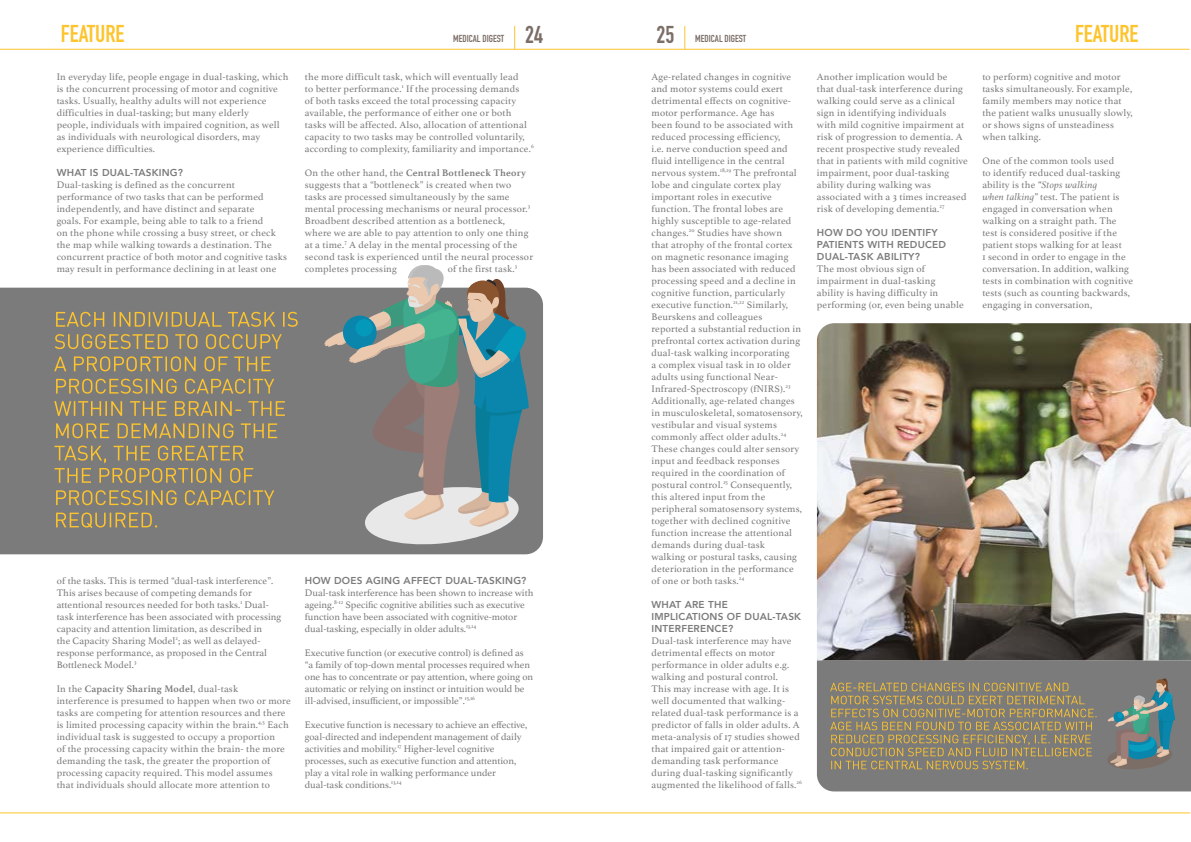
<style>
.page{position:relative;width:1191px;height:842px;background:#fff}
.page>*{position:absolute;margin:0;border:0;box-sizing:border-box;transform-origin:0 0}
.t1{font:700 24px "DIN Condensed";color:#fdc42d}
.t2{font:700 24px "DIN Condensed";color:#7b6e67}
.t3{font:10px/12px "Athelas";letter-spacing:.02em;color:#7c7b7b}
.t4{font:10px/12px "Athelas";color:#7c7b7b}
.t5{font:800 10px/12px "Avenir";letter-spacing:.02em;color:#7c7b7b}
.t6{font:700 10px "DIN Condensed";color:#7b6e67}
.s1{font-weight:700}
.s2{font-style:italic}
</style>
<div class="page">
<div style="left:0;top:288px;width:543px;height:266px;background:#7c7b7b"></div>
<svg style="left:56px;top:512px;width:101px;height:16px"></svg>
<svg style="left:56px;top:490px;width:218px;height:15px"></svg>
<svg style="left:55px;top:446px;width:198px;height:37px"></svg>
<svg style="left:56px;top:423px;width:221px;height:15px"></svg>
<svg style="left:54px;top:401px;width:231px;height:15px"></svg>
<svg style="left:56px;top:379px;width:218px;height:15px"></svg>
<svg style="left:54px;top:356px;width:217px;height:15px"></svg>
<svg style="left:55px;top:334px;width:227px;height:15px"></svg>
<svg style="left:56px;top:312px;width:242px;height:15px"></svg>
<svg style="left:514px;top:26px;width:1px;height:23px"></svg>
<hr style="left:0;top:49px;width:1189px;height:1px;background:#fdc42d">
<hr style="left:0;top:813px;width:1190px;height:1px;background:#fdc42d">
<svg style="left:323px;top:265px;width:206px;height:282px"></svg>
<svg style="left:684px;top:26px;width:1px;height:23px"></svg>
<img style="left:817px;top:323px;width:374px;height:337px">
<div style="left:817px;top:660px;width:374px;height:131px;background:#7c7b7b"></div>
<svg style="left:1106px;top:677px;width:69px;height:93px"></svg>
<svg style="left:830px;top:683px;width:266px;height:86px"></svg>
<h1 class="t1" style="left:61px;top:17px;width:65px">FEATURE</h1>
<p class="t6" style="left:453px;top:32px;width:52px">MEDICAL DIGEST</p>
<h1 class="t2" style="left:525px;top:18px;width:19px">24</h1>
<h1 class="t2" style="left:656px;top:18px;width:19px">25</h1>
<p class="t6" style="left:695px;top:32px;width:52px">MEDICAL DIGEST</p>
<h1 class="t1" style="left:1075px;top:17px;width:65px">FEATURE</h1>
<p class="t3" style="left:651px;top:70px;width:153px">Age-related changes in cognitive and motor systems could exert detrimental effects on cognitive&shy;motor performance. Age has<br>been found to be associated with reduced processing efficiency,<br>i.e. nerve conduction speed and fluid intelligence in the central nervous system.<sup>18,19</sup> The prefrontal lobe and cingulate cortex play important roles in executive function. The frontal lobes are highly susceptible to age-related changes.<sup>20</sup> Studies have shown<br>that atrophy of the frontal cortex on magnetic resonance imaging has been associated with reduced processing speed and a decline in cognitive function, particularly executive function.<sup>21,22</sup> Similarly,<br>Beurskens and colleagues<br>reported a substantial reduction in prefrontal cortex activation during dual-task walking incorporating<br>a complex visual task in 10 older adults using functional Near-<br>Infrared-Spectroscopy (fNIRS).<sup>23<br></sup>Additionally, age-related changes in musculoskeletal, somatosensory, vestibular and visual systems commonly affect older adults.<sup>24<br></sup>These changes could alter sensory input and feedback responses required in the coordination of postural control.<sup>25</sup> Consequently, this altered input from the peripheral somatosensory systems, together with declined cognitive function increase the attentional demands during dual-task<br>walking or postural tasks, causing deterioration in the performance of one or both tasks.<sup>24</sup></p>
<p class="t5" style="left:651px;top:598px;width:151px">WHAT ARE THE<br>IMPLICATIONS OF DUAL-TASK<br>INTERFERENCE?</p>
<p class="t3" style="left:651px;top:634px;width:152px">Dual-task interference may have detrimental effects on motor performance in older adults e.g. walking and postural control.<br>This may increase with age. It is well documented that walking&shy;related dual-task performance is a predictor of falls in older adults. A meta-analysis of 17 studies showed that impaired gait or attention&shy;demanding task performance during dual-tasking significantly augmented the likelihood of falls.<sup>26</sup></p>
<p class="t3" style="left:57px;top:70px;width:233px">In everyday life, people engage in dual-tasking, which is the concurrent processing of motor and cognitive tasks. Usually, healthy adults will not experience difficulties in dual-tasking; but many elderly<br>people, individuals with impaired cognition, as well as individuals with neurological disorders, may experience difficulties.</p>
<p class="t5" style="left:57px;top:166px;width:128px">WHAT IS DUAL-TASKING?</p>
<p class="t3" style="left:57px;top:178px;width:232px">Dual-tasking is defined as the concurrent performance of two tasks that can be performed independently, and have distinct and separate<br>goals. For example, being able to talk to a friend<br>on the phone while crossing a busy street, or check the map while walking towards a destination. The concurrent practice of both motor and cognitive tasks may result in performance declining in at least one</p>
<p class="t3" style="left:305px;top:70px;width:230px">the more difficult task, which will eventually lead<br>to better performance.<sup>1</sup> If the processing demands<br>of both tasks exceed the total processing capacity available, the performance of either one or both tasks will be affected. Also, allocation of attentional capacity to two tasks may be controlled voluntarily, according to complexity, familiarity and importance.<sup>6</sup></p>
<p class="t3" style="left:305px;top:166px;width:230px">On the other hand, the <span class="s1">Central Bottleneck Theory </span>suggests that a “bottleneck” is created when two tasks are processed simultaneously by the same mental processing mechanisms or neural processor.<sup>3<br></sup>Broadbent described attention as a bottleneck, where we are able to pay attention to only one thing at a time.<sup>7</sup> A delay in the mental processing of the second task is experienced until the neural processor completes processing</p>
<p class="t3" style="left:817px;top:70px;width:152px">Another implication would be<br>that dual-task interference during walking could serve as a clinical sign in identifying individuals with mild cognitive impairment at risk of progression to dementia. A recent prospective study revealed that in patients with mild cognitive impairment, poor dual-tasking ability during walking was associated with a 3 times increased risk of developing dementia.<sup>27</sup></p>
<p class="t5" style="left:817px;top:226px;width:131px">HOW DO YOU IDENTIFY<br>PATIENTS WITH REDUCED<br>DUAL-TASK ABILITY?</p>
<p class="t3" style="left:817px;top:262px;width:148px">The most obvious sign of impairment in dual-tasking ability is having difficulty in performing (or, even being unable</p>
<p class="t3" style="left:982px;top:70px;width:152px">to perform) cognitive and motor tasks simultaneously. For example, family members may notice that the patient walks unusually slowly, or shows signs of unsteadiness when talking.</p>
<p class="t3" style="left:982px;top:154px;width:152px">One of the common tools used<br>to identify reduced dual-tasking ability is the <span class="s2">“Stops walking<br>when talking”</span> test. The patient is engaged in conversation when walking on a straight path. The test is considered positive if the patient stops walking for at least<br>1 second in order to engage in the conversation. In addition, walking tests in combination with cognitive tests (such as counting backwards, engaging in conversation,</p>
<p class="t3" style="left:448px;top:262px;width:71px">of the first task.<sup>3</sup></p>
<p class="t5" style="left:305px;top:574px;width:223px">HOW DOES AGING AFFECT DUAL-TASKING?</p>
<p class="t4" style="left:305px;top:586px;width:230px">Dual-task interference has been shown to increase with ageing.<sup>8-12</sup> Specific cognitive abilities such as executive function have been associated with cognitive-motor dual-tasking, especially in older adults.<sup>13,14</sup></p>
<p class="t4" style="left:305px;top:646px;width:230px">Executive function (or executive control) is defined as “a family of top-down mental processes required when one has to concentrate or pay attention, where going on automatic or relying on instinct or intuition would be ill-advised, insufficient, or impossible”.<sup>15,16</sup></p>
<p class="t4" style="left:305px;top:718px;width:224px">Executive function is necessary to achieve an effective, goal-directed and independent management of daily activities and mobility.<sup>17</sup> Higher-level cognitive processes, such as executive function and attention, play a vital role in walking performance under dual-task conditions.<sup>13,14</sup></p>
<p class="t3" style="left:57px;top:574px;width:226px">of the tasks. This is termed “dual-task interference”.<br>This arises because of competing demands for attentional resources needed for both tasks.<sup>1</sup> Dual&shy;task interference has been associated with processing capacity and attention limitation, as described in<br>the Capacity Sharing Model<sup>2</sup>; as well as delayed&shy;response performance, as proposed in the Central Bottleneck Model.<sup>3</sup></p>
<p class="t3" style="left:57px;top:682px;width:235px">In the <span class="s1">Capacity Sharing Model</span>, dual-task interference is presumed to happen when two or more tasks are competing for attention resources and there is limited processing capacity within the brain.<sup>4,5</sup> Each individual task is suggested to occupy a proportion<br>of the processing capacity within the brain- the more demanding the task, the greater the proportion of processing capacity required. This model assumes that individuals should allocate more attention to</p>
</div>
